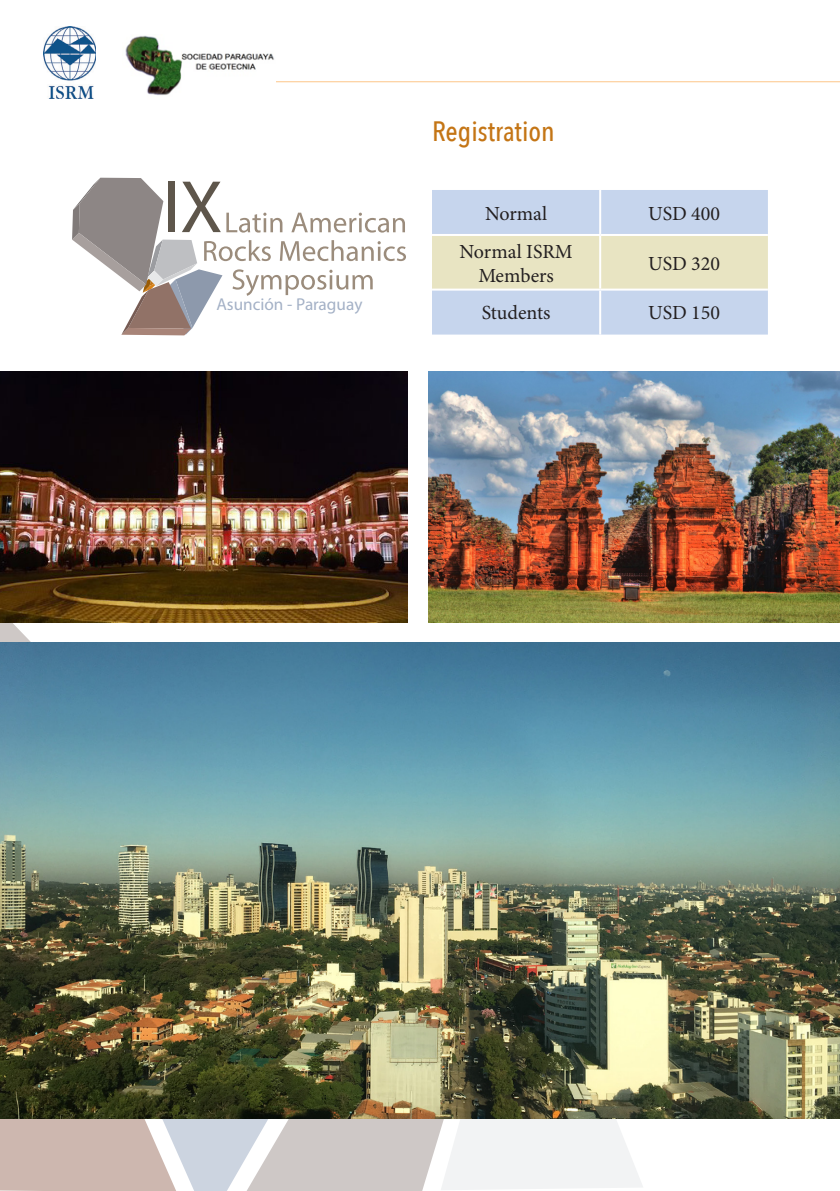
<style>
.page{position:relative;width:840px;height:1191px;background:#fff}
.page>*{position:absolute;margin:0;border:0;box-sizing:border-box;transform-origin:0 0}
.t1{font:500 28px "Avenir Next Condensed";color:#c47515}
.t2{font:20px/24px "Minion Pro";color:#231f20;text-align:center}
.t3{font:17.2px "Myriad Pro";color:#a4b1c6}
</style>
<div class="page">
<img style="left:43px;top:27px;width:53px;height:71px">
<hr style="left:252px;top:81px;width:587px;height:1px;background:#fdc689">
<img style="left:125px;top:35px;width:150px;height:60px">
<svg style="left:497px;top:1119px;width:146px;height:70px;fill:#f2f3f4"></svg>
<svg style="left:0;top:622px;width:94px;height:20px"></svg>
<svg style="left:0;top:1119px;width:497px;height:72px"></svg>
<svg style="left:432px;top:190px;width:335px;height:144px;background:#d2dadc"></svg>
<hr style="left:599px;top:190px;width:2px;height:44px;background:#fff">
<hr style="left:432px;top:234px;width:168px;height:2px;background:#fff">
<hr style="left:600px;top:234px;width:167px;height:2px;background:#fff">
<hr style="left:599px;top:236px;width:2px;height:53px;background:#fff">
<hr style="left:432px;top:289px;width:168px;height:2px;background:#fff">
<hr style="left:600px;top:289px;width:167px;height:2px;background:#fff">
<hr style="left:599px;top:291px;width:2px;height:43px;background:#fff">
<img style="left:0;top:371px;width:408px;height:251px">
<svg style="left:72px;top:178px;width:334px;height:157px"></svg>
<img style="left:428px;top:371px;width:411px;height:251px">
<img style="left:0;top:642px;width:839px;height:477px">
<p class="t3" style="left:216px;top:293px;width:147px">Asunción - Paraguay</p>
<p class="t1" style="left:432px;top:115px;width:124px">Registration</p>
<p class="t2" style="left:484px;top:201px;width:64px">Normal</p>
<p class="t2" style="left:647px;top:201px;width:73px">USD 400</p>
<p class="t2" style="left:459px;top:239px;width:114px">Normal ISRM<br>Members</p>
<p class="t2" style="left:647px;top:251px;width:73px">USD 320</p>
<p class="t2" style="left:481px;top:301px;width:70px">Students</p>
<p class="t2" style="left:647px;top:301px;width:73px">USD 150</p>
</div>
